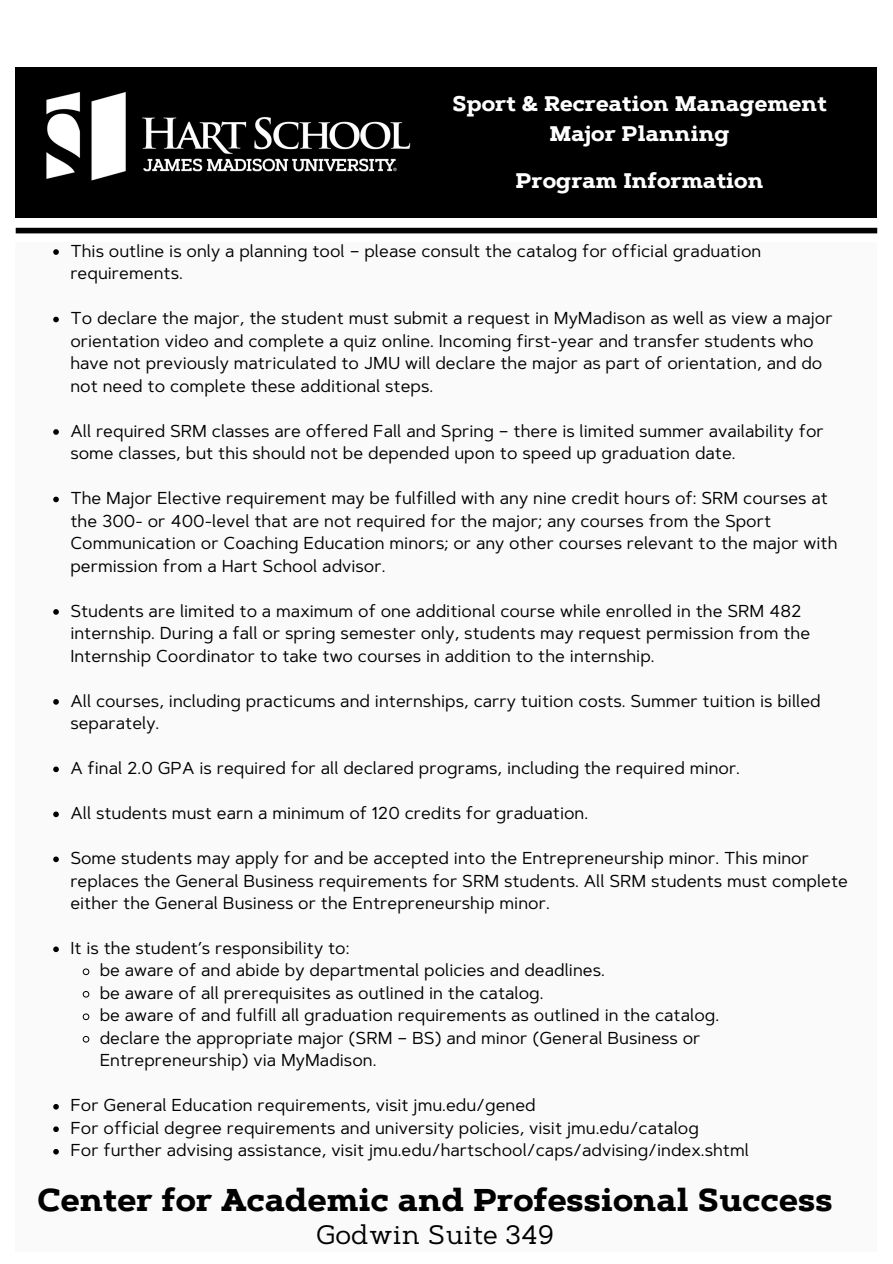
<style>
.page{position:relative;width:893px;height:1264px;background:#fff}
.page>*{position:absolute;margin:0;border:0;box-sizing:border-box;transform-origin:0 0}
.t1{font:700 31.5px "Artegra Slab";color:#000}
.t2{font:26.55px "Artegra Slab";color:#000}
.t3{font:700 21.15px/29.2px "Artegra Slab";color:#fff;text-align:center}
.t4{font:17.25px/22.5px "Artegra Sans";color:#000}
</style>
<div class="page">
<div style="left:16px;top:67px;width:861px;height:151px;background:#000"></div>
<img style="left:46px;top:92px;width:365px;height:89px">
<div style="left:16px;top:228px;width:861px;height:5px;background:#000"></div>
<div style="left:16px;top:242px;width:861px;height:1009px;background:#fafafa"></div>
<svg style="left:53px;top:249px;width:6px;height:6px"></svg>
<svg style="left:53px;top:317px;width:6px;height:5px"></svg>
<svg style="left:53px;top:429px;width:6px;height:6px"></svg>
<svg style="left:53px;top:496px;width:6px;height:6px"></svg>
<svg style="left:53px;top:609px;width:6px;height:5px"></svg>
<svg style="left:53px;top:699px;width:6px;height:5px"></svg>
<svg style="left:53px;top:766px;width:6px;height:6px"></svg>
<svg style="left:53px;top:811px;width:6px;height:6px"></svg>
<svg style="left:53px;top:856px;width:6px;height:6px"></svg>
<svg style="left:53px;top:946px;width:6px;height:6px"></svg>
<svg style="left:82px;top:968px;width:8px;height:7px"></svg>
<svg style="left:82px;top:991px;width:8px;height:7px"></svg>
<svg style="left:82px;top:1013px;width:8px;height:7px"></svg>
<svg style="left:82px;top:1036px;width:8px;height:7px"></svg>
<svg style="left:53px;top:1104px;width:6px;height:5px"></svg>
<svg style="left:53px;top:1126px;width:6px;height:6px"></svg>
<svg style="left:53px;top:1149px;width:6px;height:5px"></svg>
<p class="t3" style="left:452px;top:89px;width:376px">Sport &amp; Recreation Management<br>Major Planning</p>
<p class="t3" style="left:515px;top:166px;width:249px">Program Information</p>
<p class="t4" style="left:70px;top:240px;width:692px">This outline is only a planning tool – please consult the catalog for official graduation requirements.</p>
<p class="t4" style="left:70px;top:307px;width:763px">To declare the major, the student must submit a request in MyMadison as well as view a major orientation video and complete a quiz online. Incoming first-year and transfer students who have not previously matriculated to JMU will declare the major as part of orientation, and do not need to complete these additional steps.</p>
<p class="t4" style="left:70px;top:419px;width:754px">All required SRM classes are offered Fall and Spring – there is limited summer availability for some classes, but this should not be depended upon to speed up graduation date.</p>
<p class="t4" style="left:70px;top:487px;width:768px">The Major Elective requirement may be fulfilled with any nine credit hours of: SRM courses at the 300- or 400-level that are not required for the major; any courses from the Sport Communication or Coaching Education minors; or any other courses relevant to the major with permission from a Hart School advisor.</p>
<p class="t4" style="left:70px;top:599px;width:741px">Students are limited to a maximum of one additional course while enrolled in the SRM 482 internship. During a fall or spring semester only, students may request permission from the<br>Internship Coordinator to take two courses in addition to the internship.</p>
<p class="t4" style="left:70px;top:689px;width:751px">All courses, including practicums and internships, carry tuition costs. Summer tuition is billed separately.</p>
<p class="t4" style="left:70px;top:757px;width:671px">A final 2.0 GPA is required for all declared programs, including the required minor.</p>
<p class="t4" style="left:70px;top:802px;width:519px">All students must earn a minimum of 120 credits for graduation.</p>
<p class="t4" style="left:70px;top:847px;width:779px">Some students may apply for and be accepted into the Entrepreneurship minor. This minor replaces the General Business requirements for SRM students. All SRM students must complete either the General Business or the Entrepreneurship minor.</p>
<p class="t4" style="left:100px;top:936px;width:621px;text-indent:-29px">It is the student’s responsibility to:<br>be aware of and abide by departmental policies and deadlines.<br>be aware of all prerequisites as outlined in the catalog.<br>be aware of and fulfill all graduation requirements as outlined in the catalog. declare the appropriate major (SRM – BS) and minor (General Business or Entrepreneurship) via MyMadison.</p>
<p class="t4" style="left:70px;top:1094px;width:680px">For General Education requirements, visit jmu.edu/gened<br>For official degree requirements and university policies, visit jmu.edu/catalog<br>For further advising assistance, visit jmu.edu/hartschool/caps/advising/index.shtml</p>
<h1 class="t1" style="left:38px;top:1180px;width:796px">Center for Academic and Professional Success</h1>
<h2 class="t2" style="left:316px;top:1218px;width:239px">Godwin Suite 349</h2>
</div>
